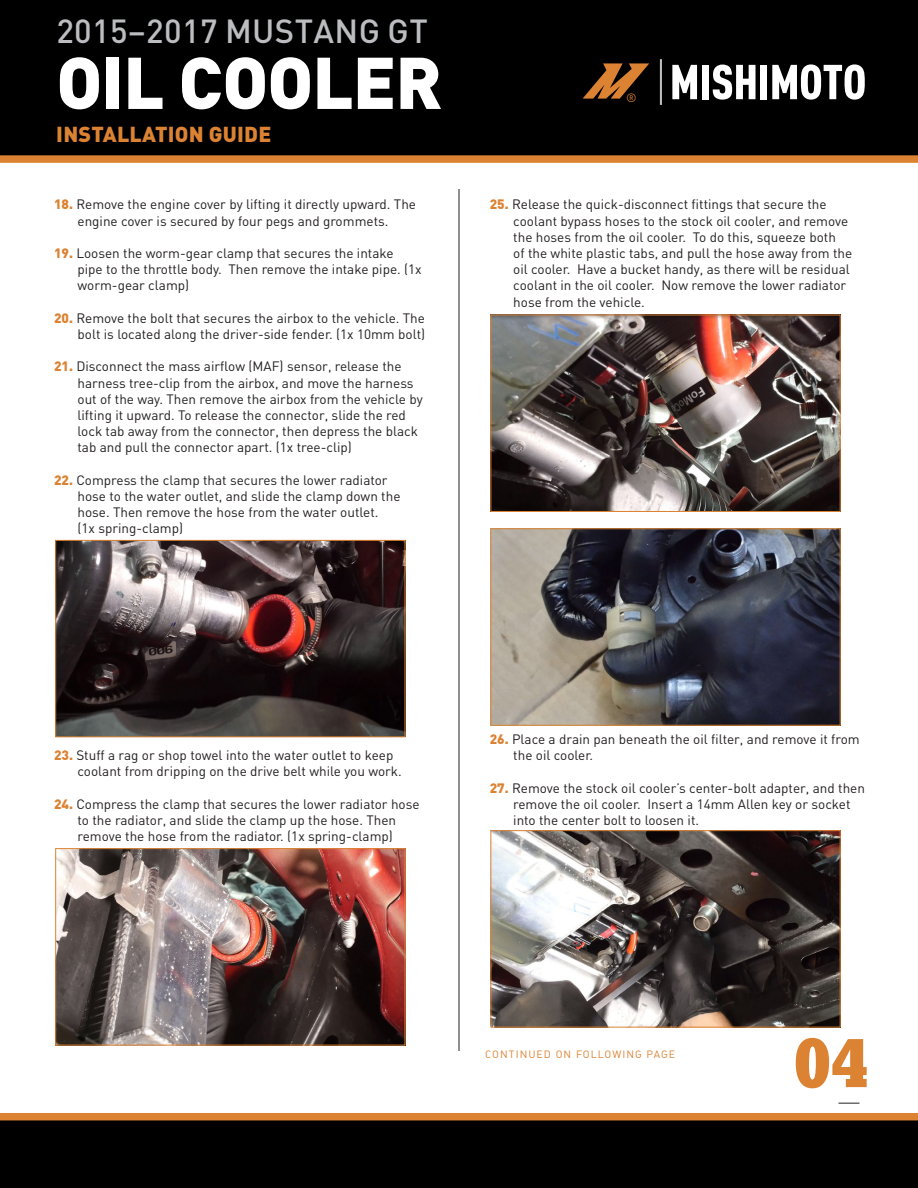
<style>
.page{position:relative;width:918px;height:1188px;background:#fff}
.page>*{position:absolute;margin:0;border:0;box-sizing:border-box;transform-origin:0 0}
.t1{font:900 72px "DIN";letter-spacing:-.015em;color:#fff}
.t2{font:72px "URW Egyptienne T Bold Extr Narr";color:#dc8333}
.t3{font:500 33px "DIN";letter-spacing:.01em;color:#bcbdc0}
.t4{font:900 21.45px "DIN";letter-spacing:.01em;color:#dc8333}
.t5{font:13.5px/16.2px "DIN";color:#231f20}
.Paragraph_Style_1{font:12px "DIN";color:#dc8333}
.t6{font:10.5px "DIN Regular Alternate";letter-spacing:.1em;color:#dc8333}
.s1{font-weight:900;color:#dc8333}
</style>
<div class="page">
<svg style="left:0;top:1113px;width:918px;height:75px;background:#150d05"></svg>
<div style="left:0;top:0;width:918px;height:163px;background:#000001"></div>
<svg style="left:672px;top:65px;width:25px;height:34px"></svg>
<div style="left:702px;top:65px;width:7px;height:34px;background:#fff"></div>
<svg style="left:713px;top:65px;width:43px;height:35px"></svg>
<div style="left:760px;top:65px;width:7px;height:34px;background:#fff"></div>
<svg style="left:772px;top:64px;width:93px;height:36px"></svg>
<svg style="left:583px;top:63px;width:66px;height:36px;background:#663d18"></svg>
<hr style="left:660px;top:59px;width:2px;height:46px;background:#bcbdc0">
<svg style="left:839px;top:1103px;width:21px;height:1px"></svg>
<hr style="left:459px;top:189px;width:1px;height:862px;background:#231f20">
<img style="left:57px;top:542px;width:346px;height:193px">
<div style="left:55px;top:540px;width:350px;height:197px;border:1px solid #dc8333"></div>
<img style="left:493px;top:317px;width:346px;height:193px">
<div style="left:491px;top:315px;width:350px;height:197px;border:1px solid #dc8333"></div>
<img style="left:493px;top:530px;width:346px;height:194px">
<div style="left:491px;top:528px;width:350px;height:198px;border:1px solid #dc8333"></div>
<img style="left:493px;top:832px;width:346px;height:193px">
<div style="left:491px;top:830px;width:350px;height:197px;border:1px solid #dc8333"></div>
<img style="left:57px;top:850px;width:346px;height:193px">
<div style="left:55px;top:848px;width:350px;height:197px;border:1px solid #dc8333"></div>
<h2 class="t3" style="left:56px;top:10px;width:373px">2015–2017 MUSTANG GT</h2>
<h1 class="t1" style="left:56px;top:35px;width:387px">OIL COOLER</h1>
<p class="t4" style="left:56px;top:120px;width:217px">INSTALLATION GUIDE</p>
<p class="t5" style="left:54px;top:196px;width:364px;text-align:center"><span class="s1">18.</span> Remove the engine cover by lifting it directly upward. The engine cover is secured by four pegs and grommets.</p>
<p class="t5" style="left:78px;top:245px;width:346px;text-indent:-24px"><span class="s1">19.</span> Loosen the worm-gear clamp that secures the intake pipe to the throttle body. Then remove the intake pipe. (1x worm-gear clamp)</p>
<p class="t5" style="left:54px;top:309px;width:373px;text-align:right"><span class="s1">20.</span> Remove the bolt that secures the airbox to the vehicle. The bolt is located along the driver-side fender. (1x 10mm bolt)</p>
<p class="t5" style="left:78px;top:358px;width:347px;text-indent:-24px"><span class="s1">21.</span> Disconnect the mass airflow (MAF) sensor, release the harness tree-clip from the airbox, and move the harness out of the way. Then remove the airbox from the vehicle by lifting it upward. To release the connector, slide the red lock tab away from the connector, then depress the black tab and pull the connector apart. (1x tree-clip)</p>
<p class="t5" style="left:78px;top:471px;width:325px;text-indent:-24px"><span class="s1">22.</span> Compress the clamp that secures the lower radiator hose to the water outlet, and slide the clamp down the hose. Then remove the hose from the water outlet.<br>(1x spring-clamp)</p>
<p class="Paragraph_Style_1" style="left:626px;top:90px;width:12px">®</p>
<p class="t5" style="left:513px;top:196px;width:341px;text-indent:-24px"><span class="s1">25.</span> Release the quick-disconnect fittings that secure the coolant bypass hoses to the stock oil cooler, and remove the hoses from the oil cooler. To do this, squeeze both<br>of the white plastic tabs, and pull the hose away from the oil cooler. Have a bucket handy, as there will be residual coolant in the oil cooler. Now remove the lower radiator hose from the vehicle.</p>
<p class="t5" style="left:78px;top:747px;width:326px;text-indent:-24px"><span class="s1">23.</span> Stuff a rag or shop towel into the water outlet to keep coolant from dripping on the drive belt while you work.</p>
<p class="t5" style="left:54px;top:795px;width:367px;text-align:center"><span class="s1">24.</span> Compress the clamp that secures the lower radiator hose to the radiator, and slide the clamp up the hose. Then remove the hose from the radiator. (1x spring-clamp)</p>
<p class="t5" style="left:513px;top:731px;width:348px;text-indent:-24px"><span class="s1">26.</span> Place a drain pan beneath the oil filter, and remove it from the oil cooler.</p>
<p class="t5" style="left:513px;top:779px;width:353px;text-indent:-24px"><span class="s1">27.</span> Remove the stock oil cooler’s center-bolt adapter, and then remove the oil cooler. Insert a 14mm Allen key or socket into the center bolt to loosen it.</p>
<p class="t6" style="left:485px;top:1048px;width:192px">CONTINUED ON FOLLOWING PAGE</p>
<p class="t2" style="left:794px;top:1020px;width:75px">04</p>
</div>
